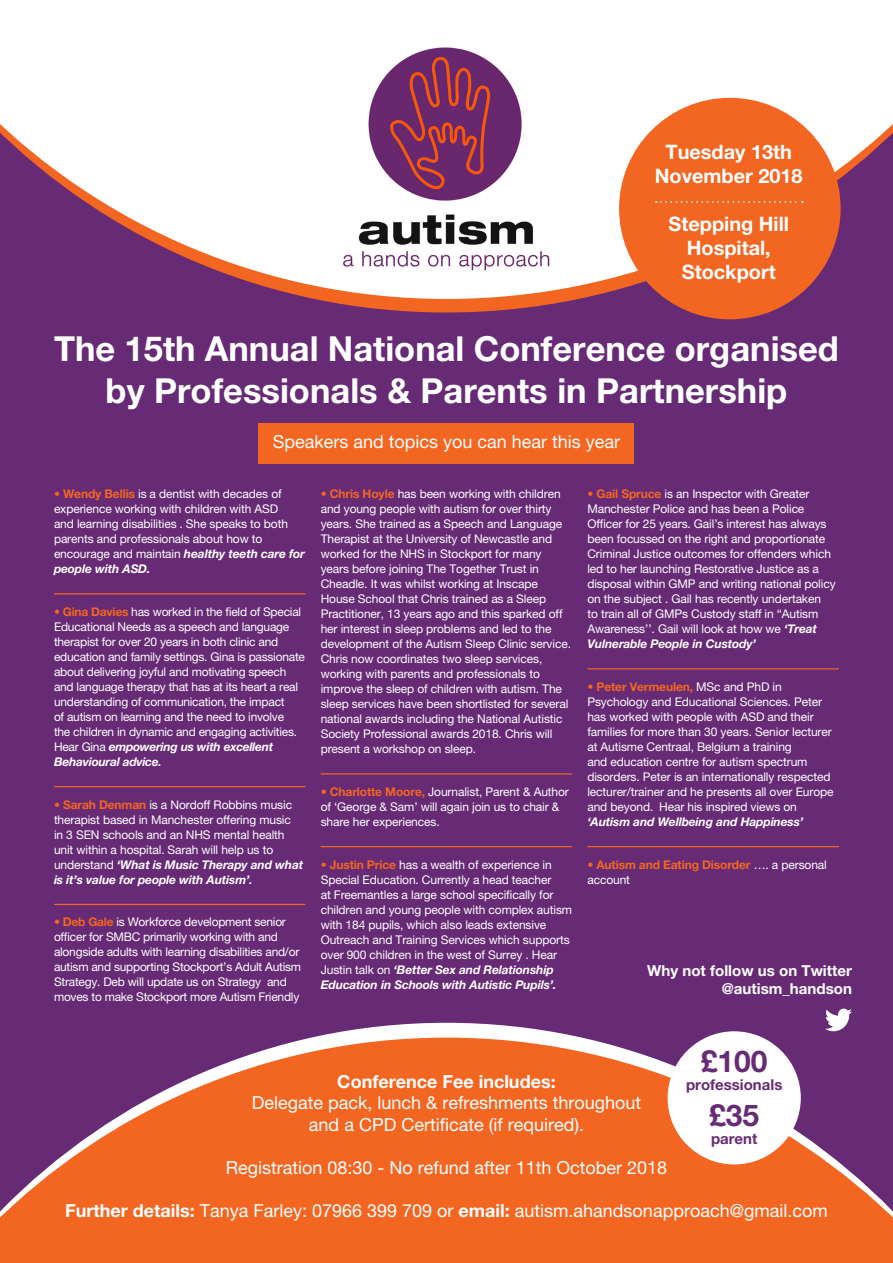
<style>
.page{position:relative;width:893px;height:1263px;background:#672a75}
.page>*{position:absolute;margin:0;border:0;box-sizing:border-box;transform-origin:0 0}
.t1{font:700 34.5px/41.4px "Helvetica Neue LT Pro";color:#fff;text-align:center}
.t2{font:700 30px "Helvetica Neue LT Pro";color:#672a75}
.t3{font:700 19.95px/23.9px "Helvetica Neue LT Pro";color:#fff;text-align:center}
.t4{font:18px/21.6px "Helvetica Neue LT Pro";color:#fff;text-align:center}
.t5{font:700 18px "Helvetica Neue LT Pro";color:#fff}
.t6{font:700 15.15px/18.1px "Helvetica Neue LT Pro";color:#fff;text-align:right}
.t7{font:700 15px "Helvetica Neue LT Pro";color:#672a75}
.t8{font:12px/15px "Helvetica Neue LT Pro";letter-spacing:-.01em;color:#fff}
.t9{font:700 12px/15px "Helvetica Neue LT Pro";letter-spacing:-.01em;color:#f36621}
.s1{font-weight:700;color:#f36621}
.s2{font-weight:700;font-style:italic}
.s3{font-weight:700;font-style:italic;font-size:11.25px}
.s4{font-weight:400;color:#fff}
.s5{font-weight:700}
</style>
<div class="page">
<div style="left:259px;top:423px;width:375px;height:40px;background:#f36621"></div>
<svg style="left:315px;top:299px;width:479px;height:13px"></svg>
<svg style="left:0;top:0;width:893px;height:299px;fill:#fff"></svg>
<img style="left:340px;top:47px;width:213px;height:225px">
<svg style="left:314px;top:1023px;width:522px;height:14px"></svg>
<svg style="left:0;top:1037px;width:893px;height:226px;fill:#f36621"></svg>
<svg style="left:825px;top:1009px;width:27px;height:22px"></svg>
<hr style="left:54px;top:593px;width:252px;height:1px;background:#f36621">
<hr style="left:54px;top:786px;width:252px;height:1px;background:#f36621">
<hr style="left:54px;top:904px;width:252px;height:1px;background:#f36621">
<hr style="left:321px;top:773px;width:251px;height:1px;background:#f36621">
<hr style="left:321px;top:846px;width:251px;height:1px;background:#f36621">
<hr style="left:587px;top:668px;width:252px;height:1px;background:#f36621">
<hr style="left:587px;top:846px;width:252px;height:1px;background:#f36621">
<div style="left:619px;top:98px;width:222px;height:221px;background:#f36621;border-radius:50%"></div>
<svg style="left:656px;top:201px;width:147px;height:2px"></svg>
<div style="left:668px;top:1031px;width:133px;height:133px;background:#fff;border-radius:50%"></div>
<p class="t3" style="left:665px;top:140px;width:128px">Tuesday 13th</p>
<p class="t3" style="left:655px;top:164px;width:149px">November 2018</p>
<p class="t3" style="left:668px;top:211px;width:122px">Stepping Hill<br>Hospital,</p>
<p class="t3" style="left:682px;top:259px;width:96px">Stockport</p>
<p class="t1" style="left:54px;top:327px;width:786px">The 15th Annual National Conference organised by Professionals &amp; Parents in Partnership</p>
<p class="t4" style="left:273px;top:431px;width:349px">Speakers and topics you can hear this year</p>
<p class="t8" style="left:54px;top:486px;width:252px"><span class="s1">• Wendy Bellis</span> is a dentist with decades of experience working with children with ASD<br>and learning disabilities . She speaks to both parents and professionals about how to encourage and maintain <span class="s2">healthy teeth care for people with ASD.</span></p>
<p class="t8" style="left:54px;top:604px;width:252px"><span class="s1">• Gina Davies</span> has worked in the field of Special Educational Needs as a speech and language therapist for over 20 years in both clinic and education and family settings. Gina is passionate about delivering joyful and motivating speech and language therapy that has at its heart a real understanding of communication, the impact<br>of autism on learning and the need to involve<br>the children in dynamic and engaging activities.<br>Hear Gina <span class="s2">empowering us with excellent Behavioural advice.</span></p>
<p class="t8" style="left:54px;top:797px;width:251px"><span class="s1">• Sarah Denman</span> is a Nordoff Robbins music therapist based in Manchester offering music<br>in 3 SEN schools and an NHS mental health unit within a hospital. Sarah will help us to understand <span class="s2">‘What is Music Therapy and what is it’s value for people with Autism’</span><span class="s3">.</span></p>
<p class="t8" style="left:54px;top:914px;width:249px"><span class="s1">• Deb Gale</span> is Workforce development senior officer for SMBC primarily working with and alongside adults with learning disabilities and/or autism and supporting Stockport’s Adult Autism Strategy. Deb will update us on Strategy and moves to make Stockport more Autism Friendly</p>
<p class="t8" style="left:321px;top:486px;width:252px"><span class="s1">• Chris Hoyle</span> has been working with children and young people with autism for over thirty years. She trained as a Speech and Language Therapist at the University of Newcastle and worked for the NHS in Stockport for many years before joining The Together Trust in Cheadle. It was whilst working at Inscape House School that Chris trained as a Sleep Practitioner, 13 years ago and this sparked off her interest in sleep problems and led to the development of the Autism Sleep Clinic service.<br>Chris now coordinates two sleep services, working with parents and professionals to improve the sleep of children with autism. The sleep services have been shortlisted for several national awards including the National Autistic Society Professional awards 2018. Chris will present a workshop on sleep.</p>
<p class="t8" style="left:321px;top:784px;width:250px"><span class="s1">• Charlotte Moore,</span> Journalist, Parent &amp; Author of ‘George &amp; Sam’ will again join us to chair &amp; share her experiences.</p>
<p class="t8" style="left:321px;top:857px;width:253px"><span class="s1">• Justin Price</span> has a wealth of experience in Special Education. Currently a head teacher<br>at Freemantles a large school specifically for children and young people with complex autism with 184 pupils, which also leads extensive Outreach and Training Services which supports over 900 children in the west of Surrey . Hear Justin talk on <span class="s2">‘Better Sex and Relationship Education in Schools with Autistic Pupils’.</span></p>
<p class="t8" style="left:587px;top:486px;width:250px"><span class="s1">• Gail Spruce</span> is an Inspector with Greater Manchester Police and has been a Police Officer for 25 years. Gail’s interest has always been focussed on the right and proportionate Criminal Justice outcomes for offenders which led to her launching Restorative Justice as a disposal within GMP and writing national policy on the subject . Gail has recently undertaken<br>to train all of GMPs Custody staff in “Autism Awareness’’. Gail will look at how we <span class="s2">‘Treat Vulnerable People in Custody’</span></p>
<p class="t8" style="left:587px;top:679px;width:248px"><span class="s1">• Peter Vermeulen,</span> MSc and PhD in Psychology and Educational Sciences. Peter has worked with people with ASD and their families for more than 30 years. Senior lecturer at Autisme Centraal, Belgium a training<br>and education centre for autism spectrum disorders. Peter is an internationally respected lecturer/trainer and he presents all over Europe and beyond. Hear his inspired views on <span class="s2">‘Autism and Wellbeing and Happiness’</span></p>
<p class="t9" style="left:587px;top:856px;width:241px">• Autism and Eating Disorder <span class="s4">…. a personal account</span></p>
<p class="t6" style="left:647px;top:961px;width:206px">Why not follow us on Twitter @autism_handson</p>
<p class="t2" style="left:701px;top:1042px;width:68px">£100</p>
<p class="t7" style="left:686px;top:1075px;width:98px">professionals</p>
<p class="t2" style="left:709px;top:1096px;width:52px">£35</p>
<p class="t7" style="left:711px;top:1129px;width:48px">parent</p>
<p class="t5" style="left:337px;top:1070px;width:220px">Conference Fee includes:</p>
<p class="t4" style="left:252px;top:1092px;width:391px">Delegate pack, lunch &amp; refreshments throughout and a CPD Certificate (if required).</p>
<p class="t4" style="left:226px;top:1157px;width:443px">Registration 08:30 - No refund after 11th October 2018</p>
<p class="t4" style="left:65px;top:1200px;width:764px"><span class="s5">Further details:</span> Tanya Farley: 07966 399 709 or <span class="s5">email:</span> autism.ahandsonapproach@gmail.com</p>
</div>
